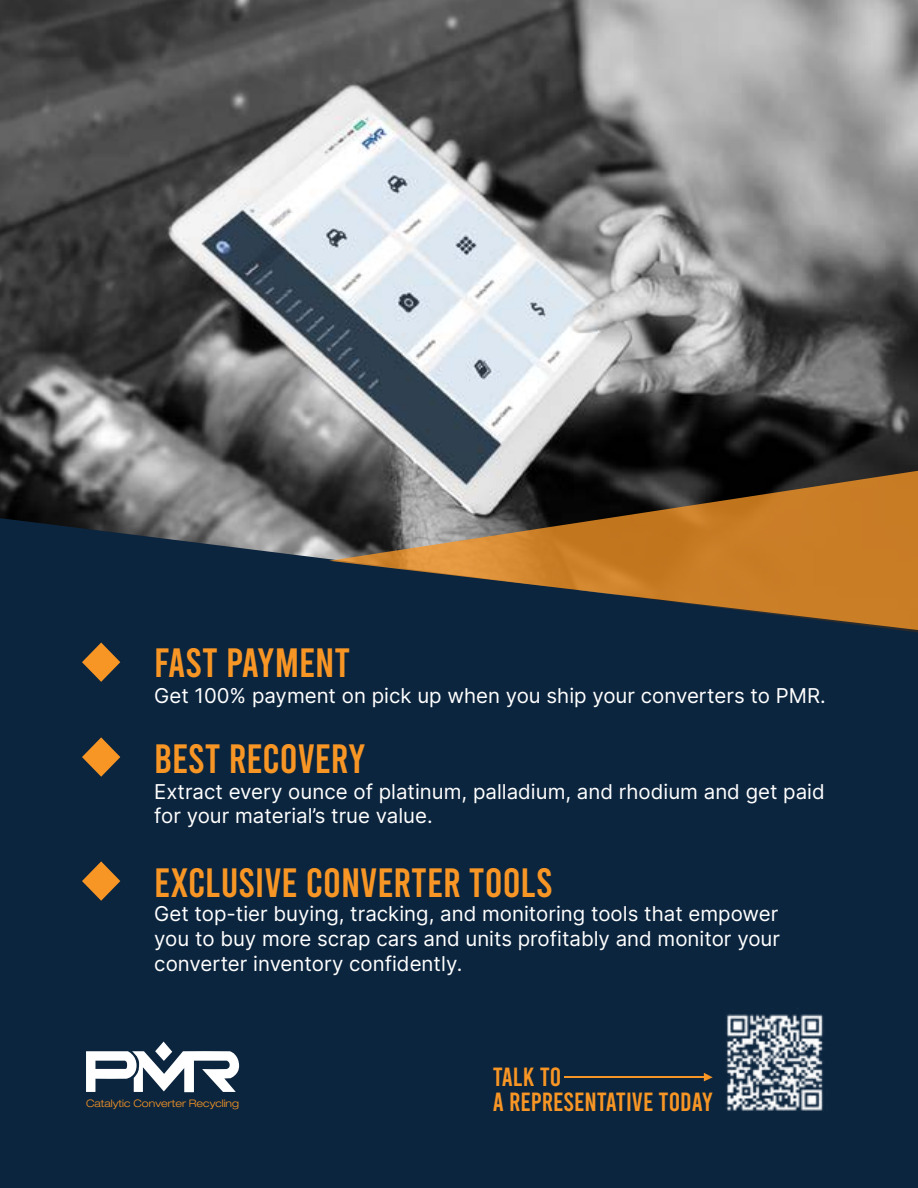
<style>
.page{position:relative;width:918px;height:1188px;background:#0c253e}
.page>*{position:absolute;margin:0;border:0;box-sizing:border-box;transform-origin:0 0}
.t1{font:40.95px "Bebas";color:#f89625}
.t2{font:26.25px/24.9px "Bebas";color:#f89625}
.t3{font:20.4px/24.9px "Inter";color:#fff}
.t4{font:300 expanded 10.35px "Helvetica Neue LT Pro";color:#f89625}
</style>
<div class="page">
<img style="left:0;top:0;width:918px;height:632px">
<svg style="left:329px;top:471px;width:589px;height:159px"></svg>
<svg style="left:86px;top:1042px;width:153px;height:50px"></svg>
<svg style="left:82px;top:643px;width:38px;height:39px"></svg>
<svg style="left:82px;top:737px;width:38px;height:40px"></svg>
<svg style="left:82px;top:861px;width:38px;height:40px"></svg>
<img style="left:726px;top:1014px;width:97px;height:97px">
<hr style="left:565px;top:1077px;width:141px;height:1px;background:#f89625">
<svg style="left:704px;top:1073px;width:9px;height:8px"></svg>
<h1 class="t1" style="left:154px;top:642px;width:198px">FAST PAYMENT</h1>
<p class="t3" style="left:154px;top:683px;width:673px">Get 100% payment on pick up when you ship your converters to PMR.</p>
<h1 class="t1" style="left:154px;top:738px;width:213px">BEST RECOVERY</h1>
<p class="t3" style="left:154px;top:780px;width:672px;line-height:23.4px">Extract every ounce of platinum, palladium, and rhodium and get paid for your material’s true value.</p>
<h1 class="t1" style="left:154px;top:862px;width:400px">EXCLUSIVE CONVERTER TOOLS</h1>
<p class="t3" style="left:154px;top:901px;width:627px;text-align:justify">Get top-tier buying, tracking, and monitoring tools that empower you to buy more scrap cars and units profitably and monitor your converter inventory confidently.</p>
<p class="t4" style="left:86px;top:1097px;width:155px">Catalytic Converter Recycling</p>
<p class="t2" style="left:493px;top:1065px;width:222px">TALK TO<br>A REPRESENTATIVE TODAY</p>
</div>
